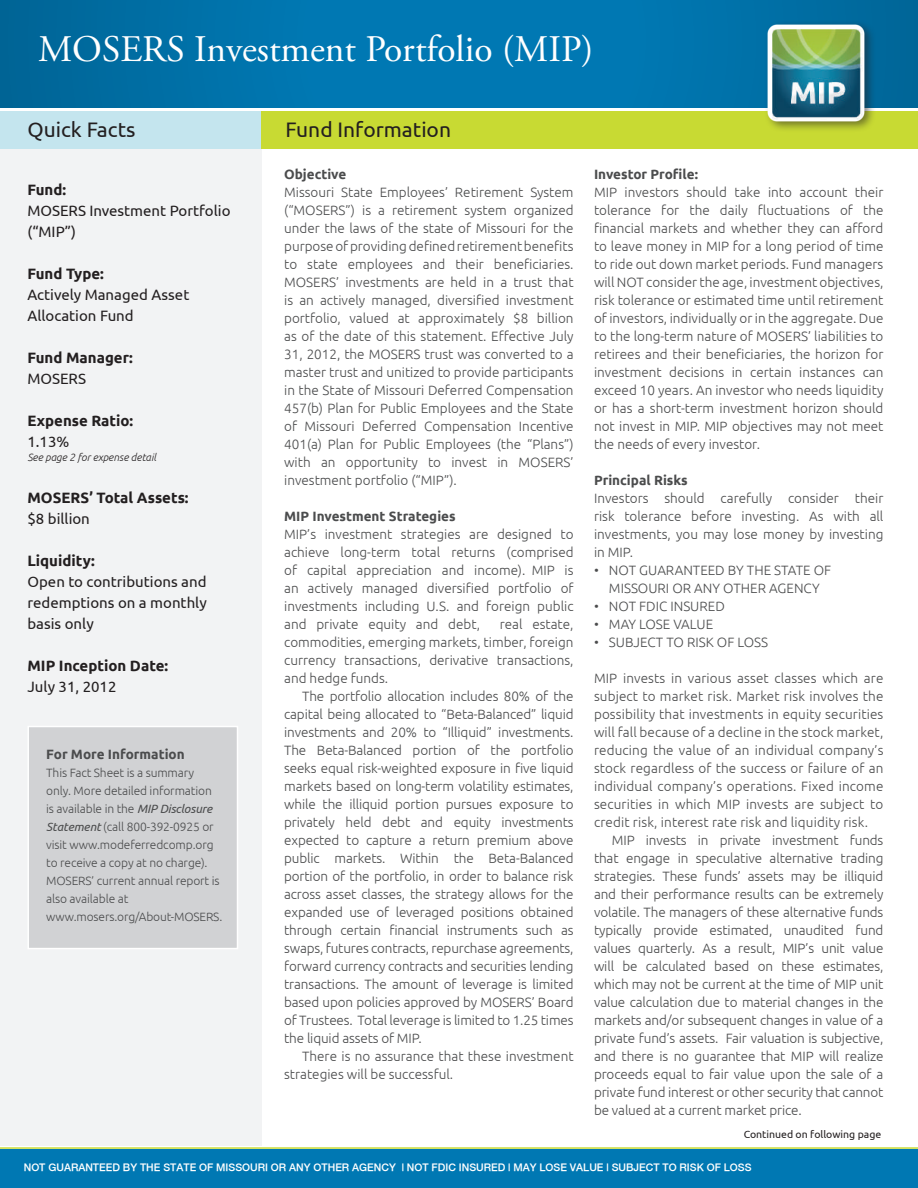
<style>
.page{position:relative;width:918px;height:1188px;background:#fff}
.page>*{position:absolute;margin:0;border:0;box-sizing:border-box;transform-origin:0 0}
.t1{font:37.5px "Adobe Garamond Pro";color:#fff}
.t2{font:21px "Ubuntu";color:#231f20}
.t3{font:15px/21px "Ubuntu";color:#231f20}
.t4{font:700 15px "Ubuntu";color:#231f20}
.t5{font:300 13.5px/18px "Ubuntu";color:#4b4c4d;text-align:justify}
.t6{font:700 13.5px "Ubuntu";color:#4b4c4d}
.t7{font:300 12px/18px "Ubuntu";letter-spacing:-.01em;color:#4b4c4d}
.t8{font:500 10.5px "Helvetica Neue";color:#fff}
.t9{font:italic 300 10.5px "Ubuntu";color:#231f20}
.t10{font:10.5px "Ubuntu";color:#231f20}
.s1{font-weight:400;font-style:italic}
</style>
<div class="page">
<div style="left:0;top:1149px;width:918px;height:39px;background:#0078b3"></div>
<hr style="left:0;top:1147px;width:918px;height:2px;background:#c8da33">
<div style="left:0;top:130px;width:261px;height:1016px;background:#f2f3f4"></div>
<div style="left:27px;top:726px;width:211px;height:223px;background:#d1d2d4;border:2px solid #fff"></div>
<div style="left:0;top:111px;width:261px;height:37px;background:#c4e5ee"></div>
<div style="left:261px;top:111px;width:657px;height:37px;background:#c8da33"></div>
<svg style="left:0;top:0;width:918px;height:108px;background:#0072aa"></svg>
<div style="left:763px;top:20px;width:113px;height:113px;background:#231f20;opacity:.55"></div>
<img style="left:767px;top:23px;width:99px;height:99px">
<h1 class="t1" style="left:38px;top:27px;width:557px">MOSERS Investment Portfolio (MIP)</h1>
<h2 class="t2" style="left:27px;top:116px;width:110px">Quick Facts</h2>
<h2 class="t2" style="left:285px;top:116px;width:167px">Fund Information</h2>
<p class="t4" style="left:27px;top:181px;width:40px">Fund:</p>
<p class="t3" style="left:27px;top:200px;width:205px">MOSERS Investment Portfolio (“MIP”)</p>
<p class="t4" style="left:27px;top:265px;width:78px">Fund Type:</p>
<p class="t3" style="left:27px;top:284px;width:163px">Actively Managed Asset<br>Allocation Fund</p>
<p class="t4" style="left:27px;top:349px;width:107px">Fund Manager:</p>
<p class="t3" style="left:27px;top:368px;width:60px">MOSERS</p>
<p class="t4" style="left:27px;top:412px;width:107px">Expense Ratio:</p>
<p class="t3" style="left:27px;top:431px;width:43px">1.13%</p>
<p class="t9" style="left:27px;top:450px;width:130px">See page 2 for expense detail</p>
<p class="t4" style="left:27px;top:488px;width:163px">MOSERS’ Total Assets:</p>
<p class="t3" style="left:27px;top:507px;width:64px">$8 billion</p>
<p class="t4" style="left:27px;top:551px;width:69px">Liquidity:</p>
<p class="t3" style="left:27px;top:570px;width:181px;text-align:justify">Open to contributions and redemptions on a monthly basis only</p>
<p class="t4" style="left:27px;top:656px;width:142px">MIP Inception Date:</p>
<p class="t3" style="left:27px;top:675px;width:91px">July 31, 2012</p>
<p class="t6" style="left:46px;top:746px;width:140px">For More Information</p>
<p class="t7" style="left:46px;top:764px;width:178px">This Fact Sheet is a summary<br>only. More detailed information is available in the <span class="s1">MIP Disclosure<br>Statement</span> (call 800-392-0925 or visit www.modeferredcomp.org to receive a copy at no charge).<br>MOSERS’ current annual report is also available at www.mosers.org/About-MOSERS.</p>
<p class="t6" style="left:284px;top:166px;width:64px">Objective</p>
<p class="t5" style="left:284px;top:183px;width:291px">Missouri State Employees’ Retirement System (“MOSERS”) is a retirement system organized under the laws of the state of Missouri for the purpose of providing defined retirement benefits to state employees and their beneficiaries.<br>MOSERS’ investments are held in a trust that is an actively managed, diversified investment portfolio, valued at approximately $8 billion as of the date of this statement. Effective July 31, 2012, the MOSERS trust was converted to a master trust and unitized to provide participants in the State of Missouri Deferred Compensation 457(b) Plan for Public Employees and the State of Missouri Deferred Compensation Incentive 401(a) Plan for Public Employees (the “Plans”) with an opportunity to invest in MOSERS’ investment portfolio (“MIP”).</p>
<p class="t6" style="left:284px;top:508px;width:173px">MIP Investment Strategies</p>
<p class="t5" style="left:284px;top:525px;width:291px">MIP’s investment strategies are designed to achieve long-term total returns (comprised of capital appreciation and income). MIP is an actively managed diversified portfolio of investments including U.S. and foreign public and private equity and debt,</p>
<p class="t5" style="left:284px;top:615px;width:291px;text-indent:216px">real estate, commodities, emerging markets, timber, foreign currency transactions, derivative transactions, and hedge funds.</p>
<p class="t5" style="left:284px;top:687px;width:291px;text-indent:18px">The portfolio allocation includes 80% of the capital being allocated to “Beta-Balanced” liquid investments and 20% to “Illiquid” investments.<br>The Beta-Balanced portion of the portfolio seeks equal risk-weighted exposure in five liquid markets based on long-term volatility estimates, while the illiquid portion pursues exposure to privately held debt and equity investments expected to capture a return premium above public markets. Within the Beta-Balanced portion of the portfolio, in order to balance risk across asset classes, the strategy allows for the expanded use of leveraged positions obtained through certain financial instruments such as swaps, futures contracts, repurchase agreements, forward currency contracts and securities lending transactions. The amount of leverage is limited based upon policies approved by MOSERS’ Board of Trustees. Total leverage is limited to 1.25 times the liquid assets of MIP.</p>
<p class="t5" style="left:284px;top:1047px;width:291px;text-indent:18px">There is no assurance that these investment strategies will be successful.</p>
<p class="t6" style="left:594px;top:166px;width:106px">Investor Profile:</p>
<p class="t5" style="left:594px;top:183px;width:291px">MIP investors should take into account their tolerance for the daily fluctuations of the financial markets and whether they can afford to leave money in MIP for a long period of time to ride out down market periods. Fund managers will NOT consider the age, investment objectives, risk tolerance or estimated time until retirement of investors, individually or in the aggregate. Due to the long-term nature of MOSERS’ liabilities to retirees and their beneficiaries, the horizon for investment decisions in certain instances can exceed 10 years. An investor who needs liquidity or has a short-term investment horizon should not invest in MIP. MIP objectives may not meet the needs of every investor.</p>
<p class="t6" style="left:594px;top:472px;width:95px">Principal Risks</p>
<p class="t5" style="left:594px;top:489px;width:291px">Investors should carefully consider their risk tolerance before investing. As with all investments, you may lose money by investing in MIP.</p>
<p class="t5" style="left:594px;top:561px;width:239px;text-align:center">• NOT GUARANTEED BY THE STATE OF<br>MISSOURI OR ANY OTHER AGENCY</p>
<p class="t5" style="left:594px;top:597px;width:132px">• NOT FDIC INSURED</p>
<p class="t5" style="left:594px;top:615px;width:121px">• MAY LOSE VALUE</p>
<p class="t5" style="left:594px;top:633px;width:176px">• SUBJECT TO RISK OF LOSS</p>
<p class="t5" style="left:594px;top:669px;width:291px">MIP invests in various asset classes which are subject to market risk. Market risk involves the possibility that investments in equity securities will fall because of a decline in the stock market, reducing the value of an individual company’s stock regardless of the success or failure of an individual company’s operations. Fixed income securities in which MIP invests are subject to credit risk, interest rate risk and liquidity risk.</p>
<p class="t5" style="left:594px;top:831px;width:291px;text-indent:18px">MIP invests in private investment funds that engage in speculative alternative trading strategies. These funds’ assets may be illiquid and their performance results can be extremely volatile. The managers of these alternative funds typically provide estimated, unaudited fund values quarterly. As a result, MIP’s unit value will be calculated based on these estimates, which may not be current at the time of MIP unit value calculation due to material changes in the markets and/or subsequent changes in value of a private fund’s assets. Fair valuation is subjective, and there is no guarantee that MIP will realize proceeds equal to fair value upon the sale of a private fund interest or other security that cannot be valued at a current market price.</p>
<p class="t10" style="left:744px;top:1128px;width:139px">Continued on following page</p>
<p class="t8" style="left:24px;top:1161px;width:729px">NOT GUARANTEED BY THE STATE OF MISSOURI OR ANY OTHER AGENCY | NOT FDIC INSURED | MAY LOSE VALUE | SUBJECT TO RISK OF LOSS</p>
</div>
